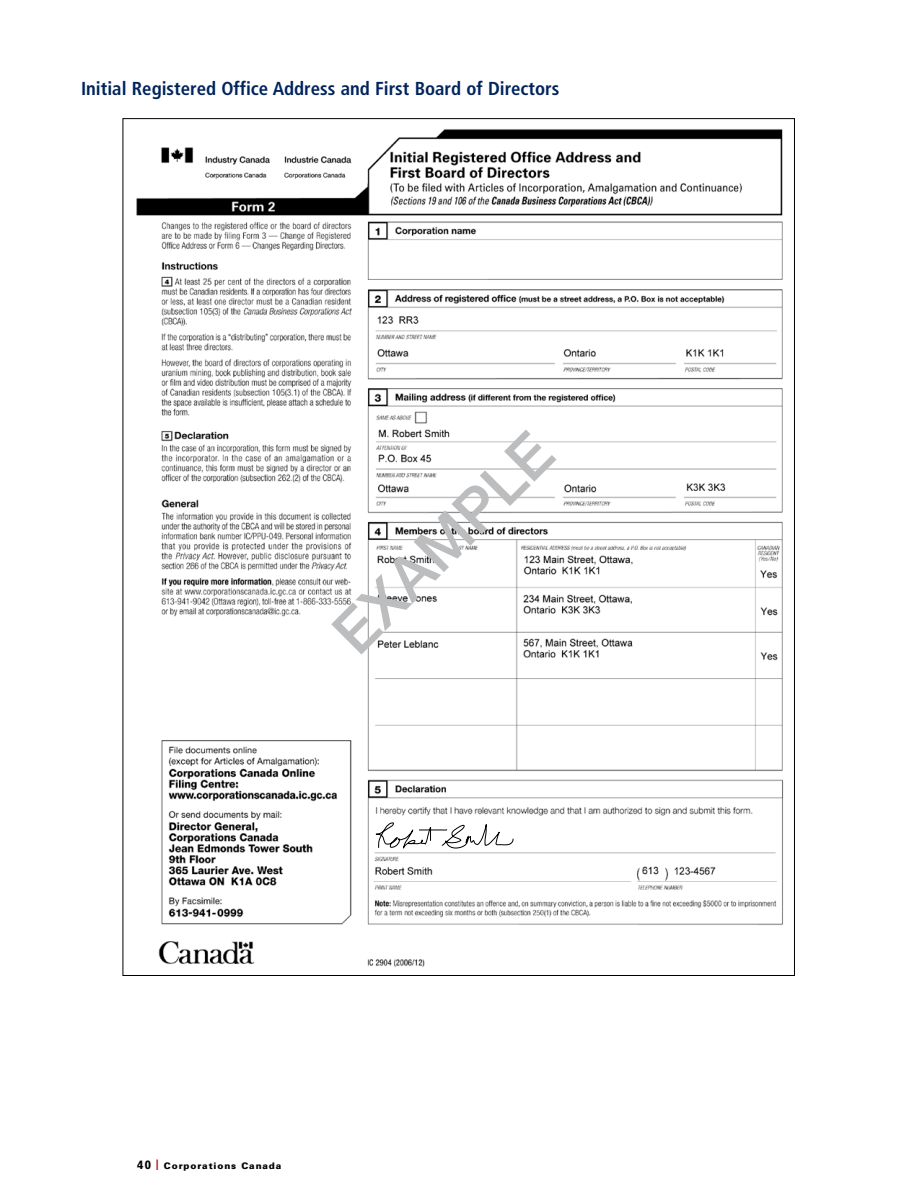
<style>
.page{position:relative;width:918px;height:1188px;background:#fff}
.page>*{position:absolute;margin:0;border:0;box-sizing:border-box;transform-origin:0 0}
.t1{font:500 60px "Helvetica Neue";color:#bcbdbf}
.t2{font:700 condensed 18.75px "Frutiger LT Com";color:#00245d}
.t3{font:900 9px "Univers";letter-spacing:.1em;color:#000}
.s1{font-family:"Frutiger LT Com";font-stretch:condensed;font-size:12px}
.s2{font-family:"Frutiger LT Com";font-weight:400;font-stretch:condensed;font-size:15px;color:#b5121b}
</style>
<div class="page">
<hr style="left:917px;top:99px;width:1px;height:86px;background:#8db5e0">
<svg style="left:917px;top:99px;width:1px;height:85px"></svg>
<img style="left:136px;top:129px;width:648px;height:838px">
<svg style="left:369px;top:503px;width:145px;height:348px"></svg>
<p class="t2" style="left:81px;top:77px;width:480px">Initial Registered Office Address and First Board of Directors</p>
<h1 class="t1" style="left:318px;top:617px;width:284px;rotate:-45deg">EXAMPLE</h1>
<p class="t3" style="left:137px;top:1160px;width:146px"><span class="s1">40</span> <span class="s2">I</span> Corporations Canada</p>
</div>
